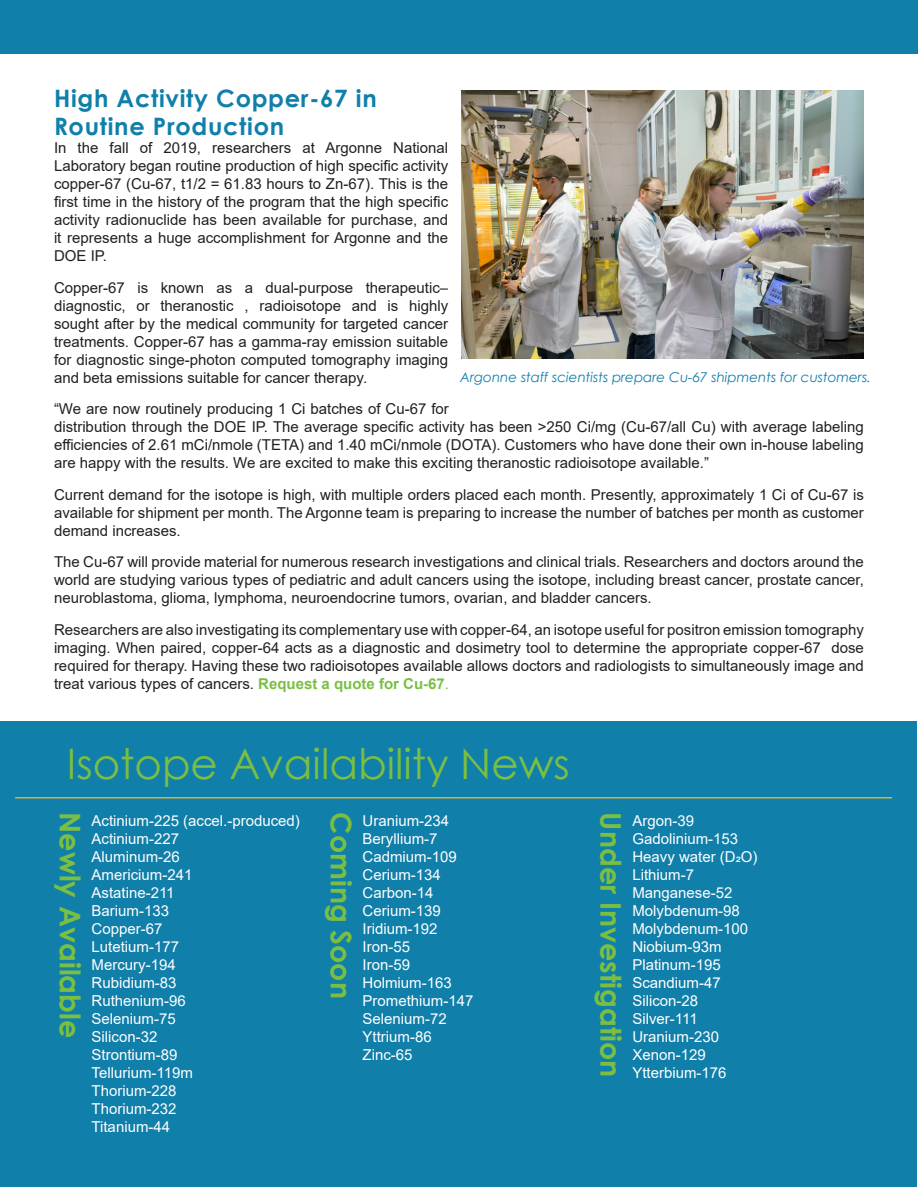
<style>
.page{position:relative;width:918px;height:1188px;background:#fff}
.page>*{position:absolute;margin:0;border:0;box-sizing:border-box;transform-origin:0 0}
.t1{font:42px "Century Gothic";color:#7abf42}
.t2{font:700 28.5px "Century Gothic";color:#7abf42}
.t3{font:700 24px/28.8px "Century Gothic";letter-spacing:.03em;color:#107faa}
.t4{font:15px/18px "Arial";color:#231f20;text-align:justify}
.t5{font:15px/18px "Arial";color:#fff}
.t6{font:italic 13.5px "Century Gothic";color:#107faa}
.s1{font-weight:700;color:#7abf42}
.s2{color:#7abf42}
</style>
<div class="page">
<div style="left:1px;top:721px;width:916px;height:466px;background:#107faa"></div>
<hr style="left:15px;top:797px;width:877px;height:2px;background:#dcb136">
<img style="left:462px;top:90px;width:402px;height:268px">
<div style="left:0;top:0;width:917px;height:54px;background:#107faa"></div>
<p class="t3" style="left:54px;top:82px;width:324px">High Activity Copper-67 in<br>Routine Production</p>
<p class="t4" style="left:54px;top:139px;width:396px">In the fall of 2019, researchers at Argonne National Laboratory began routine production of high specific activity copper-67 (Cu-67, t1/2 = 61.83 hours to Zn-67). This is the first time in the history of the program that the high specific activity radionuclide has been available for purchase, and it represents a huge accomplishment for Argonne and the DOE IP.</p>
<p class="t4" style="left:54px;top:278px;width:396px">Copper-67 is known as a dual-purpose therapeutic– diagnostic, or theranostic , radioisotope and is highly sought after by the medical community for targeted cancer treatments. Copper-67 has a gamma-ray emission suitable for diagnostic singe-photon computed tomography imaging and beta emissions suitable for cancer therapy.</p>
<p class="t4" style="left:54px;top:400px;width:811px;text-align:left">“We are now routinely producing 1 Ci batches of Cu-67 for<br>distribution through the DOE IP. The average specific activity has been &gt;250 Ci/mg (Cu-67/all Cu) with average labeling efficiencies of 2.61 mCi/nmole (TETA) and 1.40 mCi/nmole (DOTA). Customers who have done their own in-house labeling are happy with the results. We are excited to make this exciting theranostic radioisotope available.”</p>
<p class="t4" style="left:54px;top:485px;width:811px">Current demand for the isotope is high, with multiple orders placed each month. Presently, approximately 1 Ci of Cu-67 is available for shipment per month. The Argonne team is preparing to increase the number of batches per month as customer demand increases.</p>
<p class="t4" style="left:54px;top:553px;width:812px">The Cu-67 will provide material for numerous research investigations and clinical trials. Researchers and doctors around the world are studying various types of pediatric and adult cancers using the isotope, including breast cancer, prostate cancer, neuroblastoma, glioma, lymphoma, neuroendocrine tumors, ovarian, and bladder cancers.</p>
<p class="t4" style="left:54px;top:620px;width:811px">Researchers are also investigating its complementary use with copper-64, an isotope useful for positron emission tomography imaging. When paired, copper-64 acts as a diagnostic and dosimetry tool to determine the appropriate copper-67 dose required for therapy. Having these two radioisotopes available allows doctors and radiologists to simultaneously image and treat various types of cancers. <span class="s1">Request a quote for Cu-67</span><span class="s2">.</span></p>
<p class="t6" style="left:460px;top:368px;width:412px">Argonne staff scientists prepare Cu-67 shipments for customers.</p>
<p class="t1" style="left:67px;top:734px;width:504px">Isotope Availability News</p>
<p class="t5" style="left:92px;top:812px;width:210px">Actinium-225 (accel.-produced)</p>
<p class="t5" style="left:92px;top:830px;width:89px">Actinium-227</p>
<p class="t5" style="left:92px;top:848px;width:90px">Aluminum-26</p>
<p class="t5" style="left:92px;top:866px;width:102px">Americium-241</p>
<p class="t5" style="left:92px;top:884px;width:85px">Astatine-211<br>Barium-133</p>
<p class="t5" style="left:92px;top:920px;width:72px">Copper-67</p>
<p class="t5" style="left:92px;top:938px;width:89px">Lutetium-177</p>
<p class="t5" style="left:92px;top:956px;width:86px">Mercury-194</p>
<p class="t5" style="left:92px;top:974px;width:87px">Rubidium-83</p>
<p class="t5" style="left:92px;top:992px;width:96px">Ruthenium-96</p>
<p class="t5" style="left:92px;top:1010px;width:86px">Selenium-75</p>
<p class="t5" style="left:92px;top:1028px;width:67px">Silicon-32</p>
<p class="t5" style="left:92px;top:1046px;width:87px">Strontium-89</p>
<p class="t5" style="left:92px;top:1064px;width:103px">Tellurium-119m</p>
<p class="t5" style="left:92px;top:1082px;width:87px">Thorium-228</p>
<p class="t5" style="left:92px;top:1100px;width:87px">Thorium-232</p>
<p class="t5" style="left:92px;top:1118px;width:80px">Titanium-44</p>
<p class="t2" style="left:92px;top:812px;width:227px;rotate:90deg">Newly Available</p>
<p class="t2" style="left:363px;top:812px;width:188px;rotate:90deg">Coming Soon</p>
<p class="t2" style="left:633px;top:812px;width:267px;rotate:90deg">Under Investigation</p>
<p class="t5" style="left:363px;top:812px;width:88px">Uranium-234<br>Beryllium-7</p>
<p class="t5" style="left:363px;top:848px;width:96px">Cadmium-109</p>
<p class="t5" style="left:363px;top:866px;width:80px">Cerium-134</p>
<p class="t5" style="left:363px;top:884px;width:72px">Carbon-14</p>
<p class="t5" style="left:363px;top:902px;width:80px">Cerium-139</p>
<p class="t5" style="left:363px;top:920px;width:77px">Iridium-192</p>
<p class="t5" style="left:363px;top:938px;width:49px">Iron-55</p>
<p class="t5" style="left:363px;top:956px;width:49px">Iron-59</p>
<p class="t5" style="left:363px;top:974px;width:91px">Holmium-163</p>
<p class="t5" style="left:363px;top:992px;width:112px">Promethium-147</p>
<p class="t5" style="left:363px;top:1010px;width:86px">Selenium-72</p>
<p class="t5" style="left:363px;top:1028px;width:71px">Yttrium-86</p>
<p class="t5" style="left:363px;top:1046px;width:52px">Zinc-65</p>
<p class="t5" style="left:632px;top:812px;width:63px">Argon-39</p>
<p class="t5" style="left:632px;top:830px;width:107px">Gadolinium-153</p>
<p class="t5" style="left:632px;top:848px;width:127px">Heavy water (D2O)</p>
<p class="t5" style="left:632px;top:866px;width:63px">Lithium-7</p>
<p class="t5" style="left:632px;top:884px;width:102px">Manganese-52</p>
<p class="t5" style="left:632px;top:902px;width:109px">Molybdenum-98</p>
<p class="t5" style="left:632px;top:920px;width:117px">Molybdenum-100</p>
<p class="t5" style="left:632px;top:938px;width:91px">Niobium-93m</p>
<p class="t5" style="left:632px;top:956px;width:90px">Platinum-195</p>
<p class="t5" style="left:632px;top:974px;width:90px">Scandium-47</p>
<p class="t5" style="left:632px;top:992px;width:67px">Silicon-28</p>
<p class="t5" style="left:632px;top:1010px;width:67px">Silver-111</p>
<p class="t5" style="left:632px;top:1028px;width:88px">Uranium-230</p>
<p class="t5" style="left:632px;top:1046px;width:75px">Xenon-129</p>
<p class="t5" style="left:632px;top:1064px;width:96px">Ytterbium-176</p>
</div>
